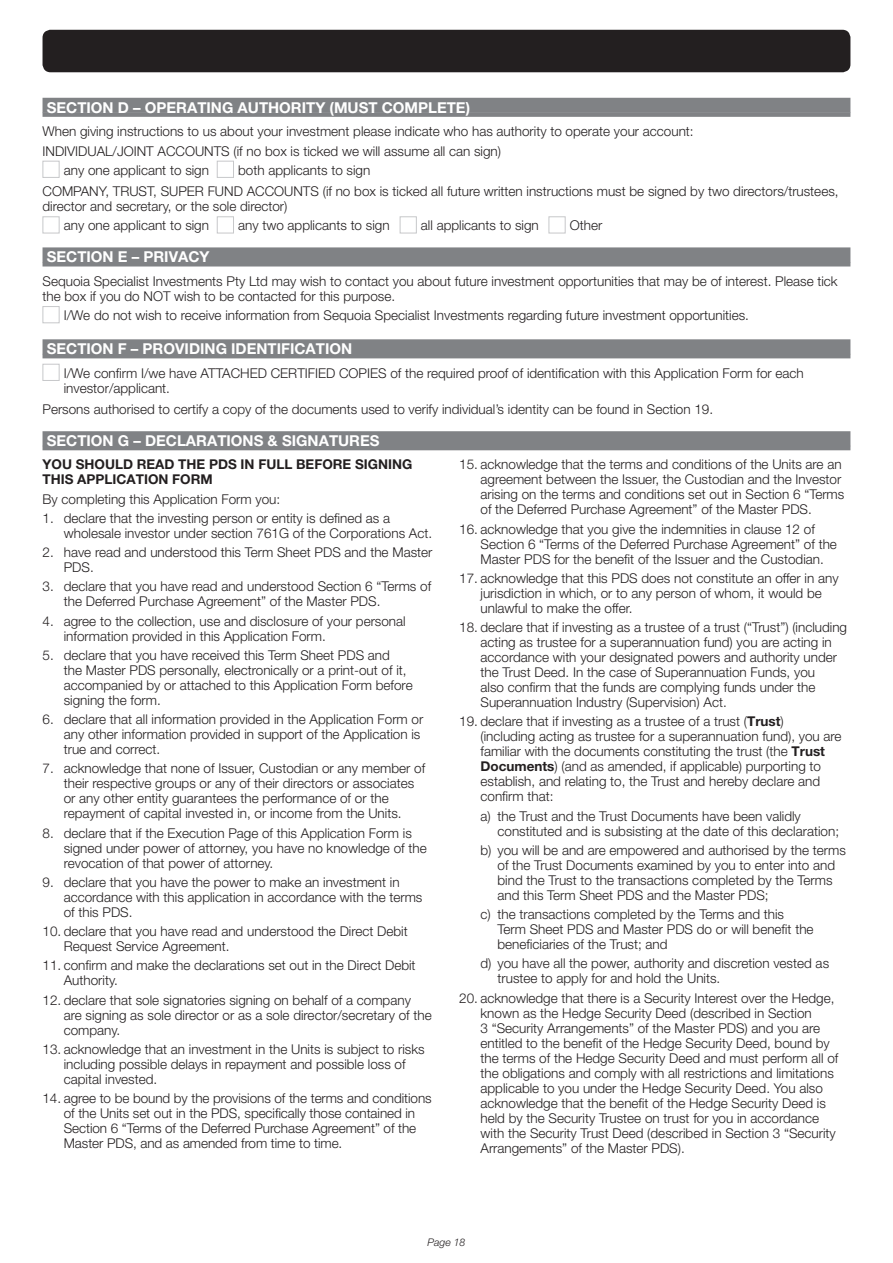
<style>
.page{position:relative;width:893px;height:1263px;background:#fff}
.page>*{position:absolute;margin:0;border:0;box-sizing:border-box;transform-origin:0 0}
.t1{font:700 15px "Helvetica Neue LT Pro";color:#fff}
.t2{font:300 13.5px/15px "Helvetica Neue LT Pro";color:#231f20}
.t3{font:700 13.5px/15px "Helvetica Neue LT Pro";color:#231f20}
.t4{font:italic 300 10.5px "Helvetica Neue LT Pro";color:#231f20}
.s1{font-weight:700}
</style>
<div class="page">
<div style="left:43px;top:30px;width:807px;height:42px;background:#231f20;border-radius:8px"></div>
<div style="left:43px;top:98px;width:807px;height:15px;background:#808285"></div>
<div style="left:43px;top:112px;width:807px;height:5px;background:#808285"></div>
<div style="left:43px;top:247px;width:807px;height:15px;background:#808285"></div>
<hr style="left:43px;top:262px;width:807px;height:4px;background:#808285">
<div style="left:43px;top:339px;width:807px;height:15px;background:#808285"></div>
<hr style="left:43px;top:354px;width:807px;height:4px;background:#808285">
<div style="left:43px;top:431px;width:807px;height:15px;background:#808285"></div>
<hr style="left:43px;top:446px;width:807px;height:4px;background:#808285">
<div style="left:43px;top:161px;width:17px;height:17px;border:1px solid #c7c8ca"></div>
<div style="left:217px;top:161px;width:17px;height:17px;border:1px solid #c7c8ca"></div>
<div style="left:43px;top:216px;width:17px;height:17px;border:1px solid #c7c8ca"></div>
<div style="left:217px;top:216px;width:17px;height:17px;border:1px solid #c7c8ca"></div>
<div style="left:400px;top:216px;width:17px;height:17px;border:1px solid #c7c8ca"></div>
<div style="left:549px;top:216px;width:17px;height:17px;border:1px solid #c7c8ca"></div>
<div style="left:43px;top:306px;width:17px;height:17px;border:1px solid #c7c8ca"></div>
<div style="left:43px;top:364px;width:17px;height:17px;border:1px solid #c7c8ca"></div>
<p class="t1" style="left:47px;top:98px;width:425px">SECTION D – OPERATING AUTHORITY (MUST COMPLETE)</p>
<p class="t2" style="left:43px;top:124px;width:653px">When giving instructions to us about your investment please indicate who has authority to operate your account:</p>
<p class="t2" style="left:43px;top:143px;width:460px">INDIVIDUAL/JOINT ACCOUNTS (if no box is ticked we will assume all can sign)</p>
<p class="t2" style="left:64px;top:162px;width:147px">any one applicant to sign</p>
<p class="t2" style="left:43px;top:159px;width:797px;line-height:21.5px;text-indent:196px">both applicants to sign<br>COMPANY, TRUST, SUPER FUND ACCOUNTS (if no box is ticked all future written instructions must be signed by two directors/trustees,</p>
<p class="t2" style="left:64px;top:196px;width:225px;line-height:19.2px;text-indent:-21px">director and secretary, or the sole director) any one applicant to sign</p>
<p class="t2" style="left:238px;top:218px;width:153px">any two applicants to sign</p>
<p class="t2" style="left:421px;top:218px;width:119px">all applicants to sign</p>
<p class="t2" style="left:570px;top:218px;width:34px">Other</p>
<p class="t1" style="left:47px;top:248px;width:164px">SECTION E – PRIVACY</p>
<p class="t2" style="left:43px;top:273px;width:797px">Sequoia Specialist Investments Pty Ltd may wish to contact you about future investment opportunities that may be of interest. Please tick the box if you do NOT wish to be contacted for this purpose.</p>
<p class="t2" style="left:64px;top:308px;width:687px">I/We do not wish to receive information from Sequoia Specialist Investments regarding future investment opportunities.</p>
<p class="t1" style="left:47px;top:340px;width:307px">SECTION F – PROVIDING IDENTIFICATION</p>
<p class="t2" style="left:64px;top:365px;width:741px">I/We confirm I/we have ATTACHED CERTIFIED COPIES of the required proof of identification with this Application Form for each investor/applicant.</p>
<p class="t2" style="left:43px;top:402px;width:672px">Persons authorised to certify a copy of the documents used to verify individual’s identity can be found in Section 19.</p>
<p class="t1" style="left:47px;top:432px;width:334px">SECTION G – DECLARATIONS &amp; SIGNATURES</p>
<p class="t3" style="left:43px;top:457px;width:371px">YOU SHOULD READ THE PDS IN FULL BEFORE SIGNING<br>THIS APPLICATION FORM</p>
<p class="t2" style="left:43px;top:491px;width:239px">By completing this Application Form you:</p>
<p class="t2" style="left:64px;top:510px;width:370px;text-indent:-21px">1. declare that the investing person or entity is defined as a wholesale investor under section 761G of the Corporations Act.</p>
<p class="t2" style="left:64px;top:544px;width:370px;text-indent:-21px">2. have read and understood this Term Sheet PDS and the Master<br>PDS.</p>
<p class="t2" style="left:64px;top:579px;width:369px;text-indent:-21px">3. declare that you have read and understood Section 6 “Terms of the Deferred Purchase Agreement” of the Master PDS.</p>
<p class="t2" style="left:64px;top:613px;width:343px;text-indent:-21px">4. agree to the collection, use and disclosure of your personal information provided in this Application Form.</p>
<p class="t2" style="left:64px;top:647px;width:350px;text-indent:-21px">5. declare that you have received this Term Sheet PDS and<br>the Master PDS personally, electronically or a print-out of it, accompanied by or attached to this Application Form before signing the form.</p>
<p class="t2" style="left:64px;top:711px;width:361px;text-indent:-21px">6. declare that all information provided in the Application Form or any other information provided in support of the Application is true and correct.</p>
<p class="t2" style="left:64px;top:761px;width:363px;text-indent:-21px">7. acknowledge that none of Issuer, Custodian or any member of their respective groups or any of their directors or associates or any other entity guarantees the performance of or the repayment of capital invested in, or income from the Units.</p>
<p class="t2" style="left:64px;top:825px;width:364px;text-indent:-21px">8. declare that if the Execution Page of this Application Form is signed under power of attorney, you have no knowledge of the revocation of that power of attorney.</p>
<p class="t2" style="left:64px;top:874px;width:360px;text-indent:-21px">9. declare that you have the power to make an investment in accordance with this application in accordance with the terms of this PDS.</p>
<p class="t2" style="left:64px;top:923px;width:345px;text-indent:-21px">10. declare that you have read and understood the Direct Debit<br>Request Service Agreement.</p>
<p class="t2" style="left:64px;top:958px;width:353px;text-indent:-21px">11. confirm and make the declarations set out in the Direct Debit<br>Authority.</p>
<p class="t2" style="left:64px;top:992px;width:369px;text-indent:-21px">12. declare that sole signatories signing on behalf of a company are signing as sole director or as a sole director/secretary of the company.</p>
<p class="t2" style="left:64px;top:1041px;width:362px;text-indent:-21px">13. acknowledge that an investment in the Units is subject to risks including possible delays in repayment and possible loss of capital invested.</p>
<p class="t2" style="left:64px;top:1090px;width:369px;text-indent:-21px">14. agree to be bound by the provisions of the terms and conditions of the Units set out in the PDS, specifically those contained in Section 6 “Terms of the Deferred Purchase Agreement” of the Master PDS, and as amended from time to time.</p>
<p class="t2" style="left:480px;top:457px;width:365px;text-indent:-21px">15. acknowledge that the terms and conditions of the Units are an agreement between the Issuer, the Custodian and the Investor arising on the terms and conditions set out in Section 6 “Terms of the Deferred Purchase Agreement” of the Master PDS.</p>
<p class="t2" style="left:480px;top:521px;width:358px;text-indent:-21px">16. acknowledge that you give the indemnities in clause 12 of<br>Section 6 “Terms of the Deferred Purchase Agreement” of the<br>Master PDS for the benefit of the Issuer and the Custodian.</p>
<p class="t2" style="left:480px;top:570px;width:360px;text-indent:-21px">17. acknowledge that this PDS does not constitute an offer in any jurisdiction in which, or to any person of whom, it would be unlawful to make the offer.</p>
<p class="t2" style="left:480px;top:619px;width:368px;text-indent:-21px">18. declare that if investing as a trustee of a trust (“Trust”) (including acting as trustee for a superannuation fund) you are acting in accordance with your designated powers and authority under the Trust Deed. In the case of Superannuation Funds, you<br>also confirm that the funds are complying funds under the Superannuation Industry (Supervision) Act.</p>
<p class="t2" style="left:480px;top:714px;width:363px;text-indent:-21px">19. declare that if investing as a trustee of a trust (<span class="s1">Trust</span>) (including acting as trustee for a superannuation fund), you are familiar with the documents constituting the trust (the <span class="s1">Trust Documents</span>) (and as amended, if applicable) purporting to establish, and relating to, the Trust and hereby declare and confirm that:</p>
<p class="t2" style="left:497px;top:808px;width:343px;text-indent:-17px">a) the Trust and the Trust Documents have been validly constituted and is subsisting at the date of this declaration;</p>
<p class="t2" style="left:497px;top:842px;width:350px;text-indent:-17px">b) you will be and are empowered and authorised by the terms of the Trust Documents examined by you to enter into and bind the Trust to the transactions completed by the Terms and this Term Sheet PDS and the Master PDS;</p>
<p class="t2" style="left:497px;top:906px;width:318px;text-indent:-17px">c) the transactions completed by the Terms and this<br>Term Sheet PDS and Master PDS do or will benefit the beneficiaries of the Trust; and</p>
<p class="t2" style="left:497px;top:956px;width:333px;text-indent:-17px">d) you have all the power, authority and discretion vested as trustee to apply for and hold the Units.</p>
<p class="t2" style="left:480px;top:990px;width:359px;text-indent:-21px">20. acknowledge that there is a Security Interest over the Hedge, known as the Hedge Security Deed (described in Section<br>3 “Security Arrangements” of the Master PDS) and you are entitled to the benefit of the Hedge Security Deed, bound by the terms of the Hedge Security Deed and must perform all of the obligations and comply with all restrictions and limitations applicable to you under the Hedge Security Deed. You also acknowledge that the benefit of the Hedge Security Deed is held by the Security Trustee on trust for you in accordance with the Security Trust Deed (described in Section 3 “Security Arrangements” of the Master PDS).</p>
<p class="t4" style="left:427px;top:1236px;width:39px">Page 18</p>
</div>
